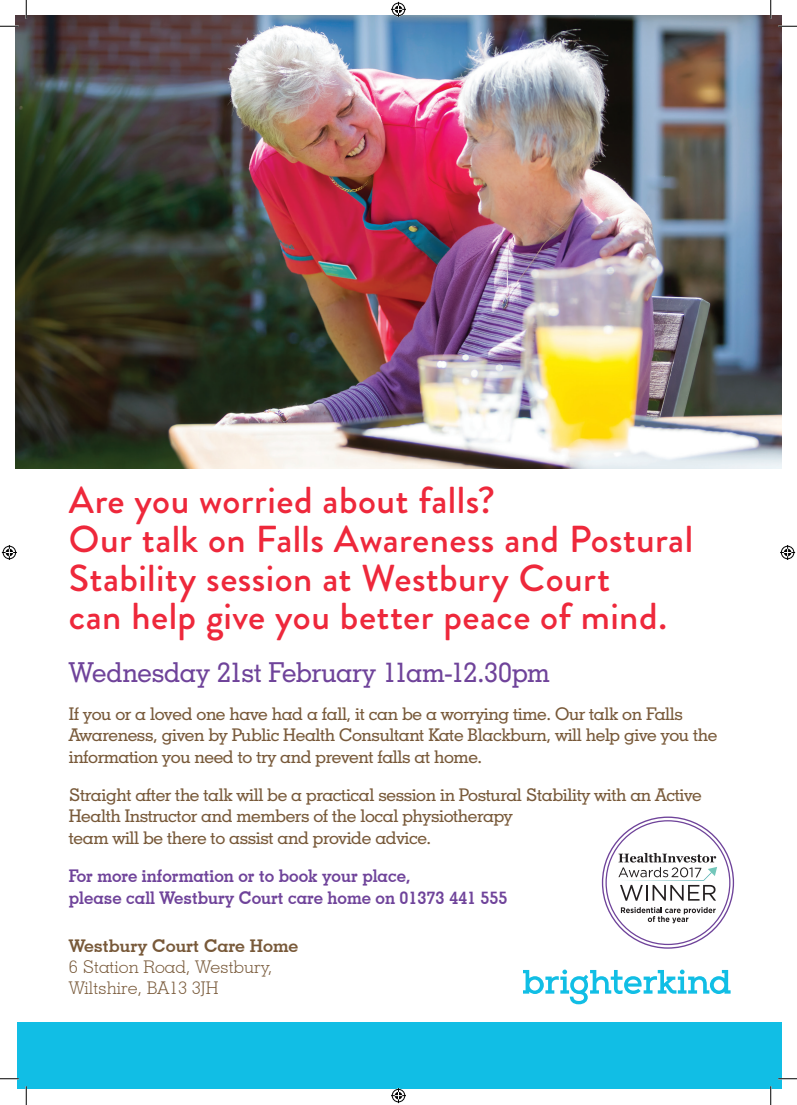
<style>
.page{position:relative;width:797px;height:1105px;background:#fff}
.page>*{position:absolute;margin:0;border:0;box-sizing:border-box;transform-origin:0 0}
.t1{font:500 37.5px/38.8px "Brandon Grotesque";letter-spacing:.01em;color:#ee283b}
.t2{font:500 27.5px "Geometric Slab 703 BT";letter-spacing:-.015em;color:#6f439a;scale:.96 1}
.t3{font:500 17.5px/21.2px "Geometric Slab 703 BT";letter-spacing:-.02em;color:#785939}
.t4{font:700 17.5px/21.2px "Geometric Slab 703 BT";color:#6f439a;scale:.96 1}
.t5{font:300 17.5px/21.2px "Geometric Slab 703 BT";color:#785939}
.t6{font:700 17.5px "Geometric Slab 703 BT";color:#785939}
</style>
<div class="page">
<img style="left:16px;top:16px;width:765px;height:452px">
<div style="left:17px;top:1022px;width:764px;height:67px;background:#11bee5"></div>
<svg style="left:523px;top:969px;width:207px;height:35px"></svg>
<svg style="left:621px;top:907px;width:94px;height:16px"></svg>
<svg style="left:618px;top:853px;width:99px;height:48px"></svg>
<svg style="left:0;top:25px;width:19px;height:2px"></svg>
<svg style="left:778px;top:25px;width:19px;height:2px"></svg>
<svg style="left:0;top:1078px;width:19px;height:1px"></svg>
<svg style="left:778px;top:1078px;width:19px;height:1px"></svg>
<svg style="left:25px;top:0;width:2px;height:19px"></svg>
<svg style="left:25px;top:1086px;width:2px;height:19px"></svg>
<svg style="left:770px;top:0;width:1px;height:19px"></svg>
<svg style="left:770px;top:1086px;width:1px;height:19px"></svg>
<svg style="left:391px;top:2px;width:15px;height:15px"></svg>
<svg style="left:391px;top:1088px;width:15px;height:15px"></svg>
<svg style="left:2px;top:545px;width:15px;height:15px"></svg>
<svg style="left:780px;top:545px;width:15px;height:15px"></svg>
<p class="t1" style="left:69px;top:481px;width:626px">Are you worried about falls?<br>Our talk on Falls Awareness and Postural Stability session at Westbury Court<br>can help give you better peace of mind.</p>
<p class="t2" style="left:69px;top:655px;width:502px">Wednesday 21st February 11am-12.30pm</p>
<p class="t3" style="left:69px;top:703px;width:650px">If you or a loved one have had a fall, it can be a worrying time. Our talk on Falls<br>Awareness, given by Public Health Consultant Kate Blackburn, will help give you the information you need to try and prevent falls at home.</p>
<p class="t3" style="left:69px;top:784px;width:634px">Straight after the talk will be a practical session in Postural Stability with an Active<br>Health Instructor and members of the local physiotherapy<br>team will be there to assist and provide advice.</p>
<p class="t4" style="left:69px;top:865px;width:458px">For more information or to book your place,<br>please call Westbury Court care home on 01373 441 555</p>
<p class="t6" style="left:69px;top:935px;width:231px">Westbury Court Care Home</p>
<p class="t5" style="left:69px;top:956px;width:205px">6 Station Road, Westbury,<br>Wiltshire, BA13 3JH</p>
</div>
